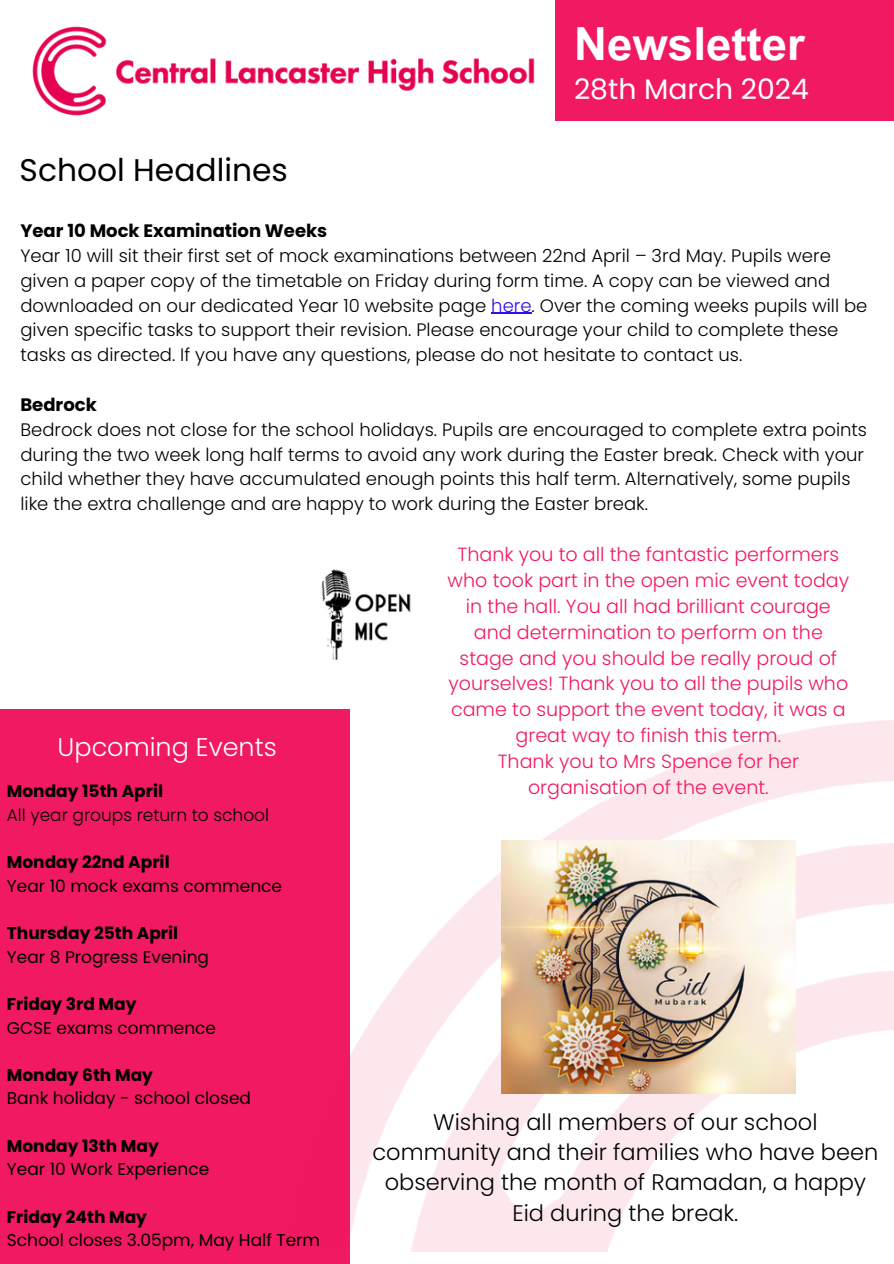
<style>
.page{position:relative;width:894px;height:1264px;background:#fff}
.page>*{position:absolute;margin:0;border:0;box-sizing:border-box;transform-origin:0 0}
.t1{font:700 45.6px "Arial MT Pro";color:#fff}
.t2{font:31.35px "Poppins";color:#000}
.t3{font:28.2px "Poppins";color:#fff}
.t4{font:300 25.5px "Poppins";color:#fff}
.t5{font:300 22.5px/30.3px "Poppins";color:#000;text-align:center}
.t6{font:300 19.05px/25.8px "Poppins";color:#f11961;text-align:center}
.t7{font:300 18px/24.8px "Poppins";color:#000}
.t8{font:16.95px "Poppins";color:#000}
.t9{font:700 16.95px "Poppins";color:#000}
.t10{font:300 16.95px "Poppins";color:#000}
.s1{font-weight:700}
.s2{color:#2e0fef}
</style>
<div class="page">
<img style="left:321px;top:569px;width:90px;height:91px">
<div style="left:0;top:709px;width:349px;height:554px;background:#f11961"></div>
<div style="left:554px;top:0;width:339px;height:121px;background:#f11961"></div>
<img style="left:32px;top:21px;width:523px;height:100px">
<hr style="left:491px;top:313px;width:40px;height:1px;background:#2e0fef">
<img style="left:349px;top:720px;width:544px;height:531px">
<img style="left:501px;top:840px;width:294px;height:253px">
<h5 class="t2" style="left:20px;top:148px;width:270px">School Headlines</h5>
<p class="t1" style="left:574px;top:27px;width:232px">Newsletter</p>
<h2 class="t3" style="left:574px;top:69px;width:236px">28th March 2024</h2>
<p class="t7" style="left:20px;top:219px;width:848px"><span class="s1">Year 10 Mock Examination Weeks<br></span>Year 10 will sit their first set of mock examinations between 22nd April – 3rd May. Pupils were given a paper copy of the timetable on Friday during form time. A copy can be viewed and downloaded on our dedicated Year 10 website page <span class="s2">here</span>. Over the coming weeks pupils will be given specific tasks to support their revision. Please encourage your child to complete these tasks as directed. If you have any questions, please do not hesitate to contact us.</p>
<h5 class="t7" style="left:20px;top:392px;width:848px"><span class="s1">Bedrock<br></span>Bedrock does not close for the school holidays. Pupils are encouraged to complete extra points during the two week long half terms to avoid any work during the Easter break. Check with your child whether they have accumulated enough points this half term. Alternatively, some pupils like the extra challenge and are happy to work during the Easter break.</h5>
<h5 class="t4" style="left:58px;top:729px;width:221px">Upcoming Events</h5>
<p class="t9" style="left:7px;top:779px;width:158px">Monday 15th April</p>
<p class="t10" style="left:7px;top:803px;width:264px">All year groups return to school</p>
<p class="t9" style="left:7px;top:850px;width:164px">Monday 22nd April</p>
<p class="t8" style="left:7px;top:873px;width:277px">Year 10 mock exams commence</p>
<p class="t9" style="left:7px;top:921px;width:173px">Thursday 25th April</p>
<p class="t8" style="left:7px;top:944px;width:204px">Year 8 Progress Evening</p>
<p class="t9" style="left:7px;top:992px;width:131px">Friday 3rd May</p>
<p class="t8" style="left:7px;top:1015px;width:211px">GCSE exams commence</p>
<p class="t9" style="left:7px;top:1062px;width:147px">Monday 6th May</p>
<p class="t8" style="left:7px;top:1086px;width:246px">Bank holiday - school closed</p>
<p class="t9" style="left:7px;top:1133px;width:153px">Monday 13th May</p>
<p class="t8" style="left:7px;top:1157px;width:204px">Year 10 Work Experience</p>
<p class="t9" style="left:7px;top:1204px;width:142px">Friday 24th May</p>
<p class="t8" style="left:7px;top:1228px;width:315px">School closes 3.05pm, May Half Term</p>
<h4 class="t6" style="left:447px;top:541px;width:403px">Thank you to all the fantastic performers who took part in the open mic event today in the hall. You all had brilliant courage and determination to perform on the stage and you should be really proud of yourselves! Thank you to all the pupils who came to support the event today, it was a great way to finish this term.<br>Thank you to Mrs Spence for her organisation of the event.</h4>
<p class="t5" style="left:372px;top:1106px;width:507px">Wishing all members of our school community and their families who have been observing the month of Ramadan, a happy Eid during the break.</p>
</div>
